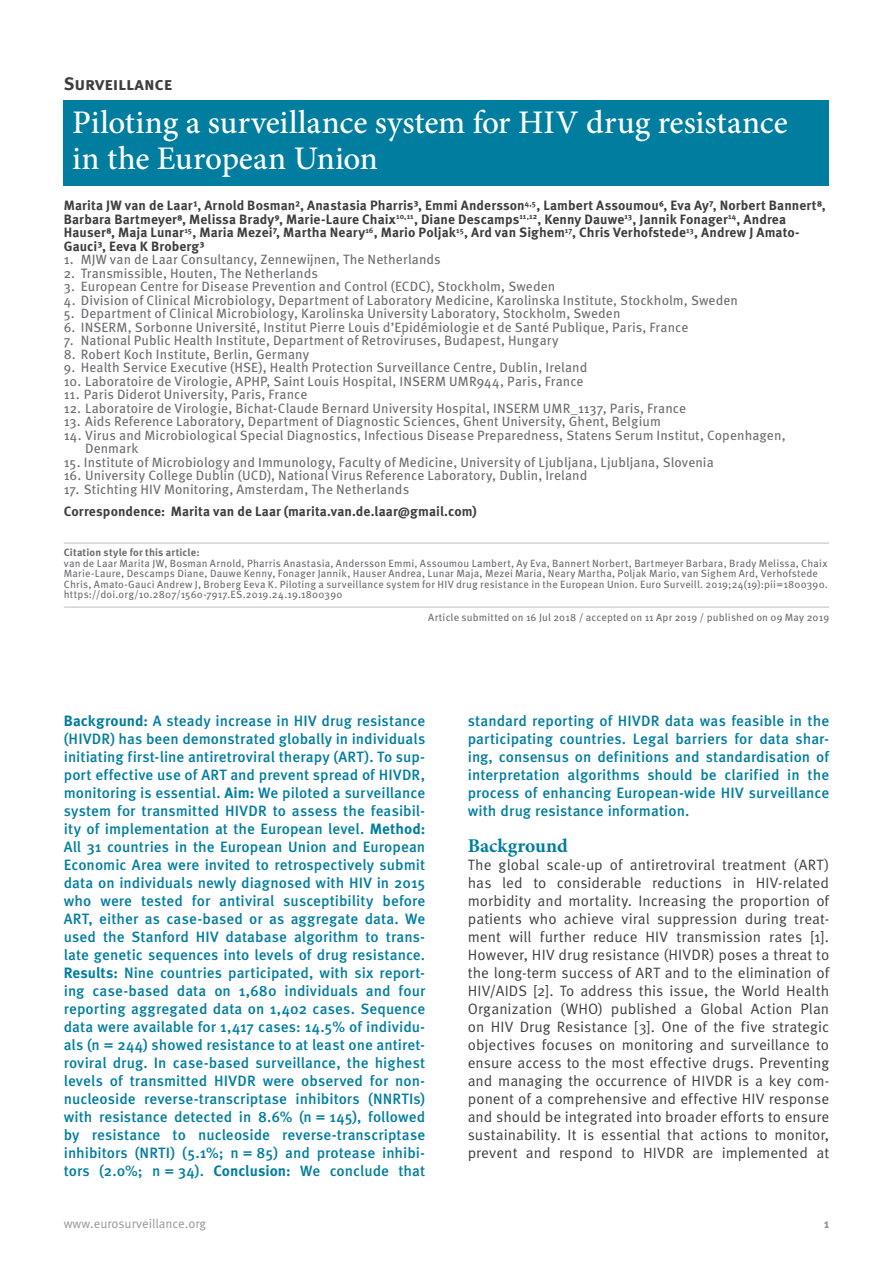
<style>
.page{position:relative;width:893px;height:1263px;background:#fff}
.page>*{position:absolute;margin:0;border:0;box-sizing:border-box;transform-origin:0 0}
.t1{font:500 33px/36px "Minion Pro";color:#fff}
.t2{font:700 19.5px "Minion Pro";letter-spacing:-.005em;color:#007d9f}
.t3{font:700 18px "Meta Pro";color:#3e3e3f}
.t4{font:500 15px/18px "Meta Pro";color:#007d9f;text-align:justify}
.t5{font:15px/18px "Meta Pro";color:#3e3e3f;text-align:justify}
.t6{font:13.5px/13.5px "Meta Pro";letter-spacing:.005em;color:#6c6d70}
.t7{font:700 13.5px/13.5px "Meta Pro";letter-spacing:.005em;color:#3e3e3f}
.t8{font:12.75px "Meta Pro";color:#939598}
.t9{font:700 12.75px "Meta Pro";color:#939598}
.t10{font:10.5px/10.5px "Meta Pro";letter-spacing:.015em;color:#6c6d70}
.t11{font:700 10.5px "Meta Pro";letter-spacing:.015em;color:#6c6d70}
.s1{font-weight:700}
</style>
<div class="page">
<hr style="left:64px;top:543px;width:765px;height:1px;background:#bcbdc0">
<hr style="left:64px;top:607px;width:765px;height:1px;background:#bcbdc0">
<div style="left:64px;top:100px;width:765px;height:86px;background:#007d9f"></div>
<p class="t3" style="left:64px;top:72px;width:110px">Surveillance</p>
<h1 class="t1" style="left:72px;top:104px;width:717px">Piloting a surveillance system for HIV drug resistance in the European Union</h1>
<p class="t7" style="left:64px;top:199px;width:763px">Marita JW van de Laar¹, Arnold Bosman², Anastasia Pharris³, Emmi Andersson<sup>4,5</sup>, Lambert Assoumou⁶, Eva Ay⁷, Norbert Bannert⁸, Barbara Bartmeyer⁸, Melissa Brady⁹, Marie-Laure Chaix<sup>10,11</sup>, Diane Descamps<sup>11,12</sup>, Kenny Dauwe<sup>13</sup>, Jannik Fonager<sup>14</sup>, Andrea Hauser⁸, Maja Lunar<sup>15</sup>, Maria Mezei⁷, Martha Neary<sup>16</sup>, Mario Poljak<sup>15</sup>, Ard van Sighem<sup>17</sup>, Chris Verhofstede<sup>13</sup>, Andrew J Amato-Gauci³, Eeva K Broberg³</p>
<p class="t6" style="left:64px;top:253px;width:379px">1. MJW van de Laar Consultancy, Zennewijnen, The Netherlands</p>
<p class="t6" style="left:64px;top:267px;width:256px">2. Transmissible, Houten, The Netherlands</p>
<p class="t6" style="left:64px;top:280px;width:493px">3. European Centre for Disease Prevention and Control (ECDC), Stockholm, Sweden</p>
<p class="t6" style="left:64px;top:294px;width:676px">4. Division of Clinical Microbiology, Department of Laboratory Medicine, Karolinska Institute, Stockholm, Sweden</p>
<p class="t6" style="left:64px;top:307px;width:558px">5. Department of Clinical Microbiology, Karolinska University Laboratory, Stockholm, Sweden</p>
<p class="t6" style="left:64px;top:321px;width:626px">6. INSERM, Sorbonne Université, Institut Pierre Louis d’Epidémiologie et de Santé Publique, Paris, France</p>
<p class="t6" style="left:64px;top:334px;width:496px">7. National Public Health Institute, Department of Retroviruses, Budapest, Hungary</p>
<p class="t6" style="left:64px;top:348px;width:247px">8. Robert Koch Institute, Berlin, Germany</p>
<p class="t6" style="left:64px;top:361px;width:525px">9. Health Service Executive (HSE), Health Protection Surveillance Centre, Dublin, Ireland</p>
<p class="t6" style="left:64px;top:375px;width:521px">10. Laboratoire de Virologie, APHP, Saint Louis Hospital, INSERM UMR944, Paris, France</p>
<p class="t6" style="left:64px;top:388px;width:245px">11. Paris Diderot University, Paris, France</p>
<p class="t6" style="left:64px;top:402px;width:624px">12. Laboratoire de Virologie, Bichat-Claude Bernard University Hospital, INSERM UMR_1137, Paris, France</p>
<p class="t6" style="left:64px;top:415px;width:599px">13. Aids Reference Laboratory, Department of Diagnostic Sciences, Ghent University, Ghent, Belgium</p>
<p class="t6" style="left:85px;top:429px;width:702px;text-indent:-21px">14. Virus and Microbiological Special Diagnostics, Infectious Disease Preparedness, Statens Serum Institut, Copenhagen,<br>Denmark</p>
<p class="t6" style="left:64px;top:456px;width:651px">15. Institute of Microbiology and Immunology, Faculty of Medicine, University of Ljubljana, Ljubljana, Slovenia</p>
<p class="t6" style="left:64px;top:469px;width:525px">16. University College Dublin (UCD), National Virus Reference Laboratory, Dublin, Ireland</p>
<p class="t6" style="left:64px;top:483px;width:347px">17. Stichting HIV Monitoring, Amsterdam, The Netherlands</p>
<p class="t7" style="left:64px;top:505px;width:414px">Correspondence: Marita van de Laar (marita.van.de.laar@gmail.com)</p>
<p class="t11" style="left:64px;top:546px;width:137px">Citation style for this article:</p>
<p class="t10" style="left:64px;top:558px;width:766px">van de Laar Marita JW, Bosman Arnold, Pharris Anastasia, Andersson Emmi, Assoumou Lambert, Ay Eva, Bannert Norbert, Bartmeyer Barbara, Brady Melissa, Chaix Marie-Laure, Descamps Diane, Dauwe Kenny, Fonager Jannik, Hauser Andrea, Lunar Maja, Mezei Maria, Neary Martha, Poljak Mario, van Sighem Ard, Verhofstede Chris, Amato-Gauci Andrew J, Broberg Eeva K. Piloting a surveillance system for HIV drug resistance in the European Union. Euro Surveill. 2019;24(19):pii=1800390. https://doi.org/10.2807/1560-7917.ES.2019.24.19.1800390</p>
<p class="t10" style="left:428px;top:613px;width:402px">Article submitted on 16 Jul 2018 / accepted on 11 Apr 2019 / published on 09 May 2019</p>
<p class="t4" style="left:64px;top:712px;width:363px"><span class="s1">Background:</span> A steady increase in HIV drug resistance (HIVDR) has been demonstrated globally in individuals initiating first-line antiretroviral therapy (ART). To sup&shy;port effective use of ART and prevent spread of HIVDR, monitoring is essential. <span class="s1">Aim:</span> We piloted a surveillance system for transmitted HIVDR to assess the feasibil&shy;ity of implementation at the European level. <span class="s1">Method:<br></span>All 31 countries in the European Union and European Economic Area were invited to retrospectively submit data on individuals newly diagnosed with HIV in 2015 who were tested for antiviral susceptibility before ART, either as case-based or as aggregate data. We used the Stanford HIV database algorithm to trans&shy;late genetic sequences into levels of drug resistance.<br><span class="s1">Results:</span> Nine countries participated, with six report&shy;ing case-based data on 1,680 individuals and four reporting aggregated data on 1,402 cases. Sequence data were available for 1,417 cases: 14.5% of individu&shy;als (n = 244) showed resistance to at least one antiret&shy;roviral drug. In case-based surveillance, the highest levels of transmitted HIVDR were observed for non&shy;nucleoside reverse-transcriptase inhibitors (NNRTIs) with resistance detected in 8.6% (n = 145), followed by resistance to nucleoside reverse-transcriptase inhibitors (NRTI) (5.1%; n = 85) and protease inhibi&shy;tors (2.0%; n = 34). <span class="s1">Conclusion:</span> We conclude that</p>
<p class="t4" style="left:468px;top:712px;width:363px">standard reporting of HIVDR data was feasible in the participating countries. Legal barriers for data shar&shy;ing, consensus on definitions and standardisation of interpretation algorithms should be clarified in the process of enhancing European-wide HIV surveillance with drug resistance information.</p>
<h2 class="t2" style="left:468px;top:832px;width:101px">Background</h2>
<p class="t5" style="left:468px;top:856px;width:363px">The global scale-up of antiretroviral treatment (ART) has led to considerable reductions in HIV-related morbidity and mortality. Increasing the proportion of patients who achieve viral suppression during treat&shy;ment will further reduce HIV transmission rates [1].<br>However, HIV drug resistance (HIVDR) poses a threat to the long-term success of ART and to the elimination of HIV/AIDS [2]. To address this issue, the World Health Organization (WHO) published a Global Action Plan on HIV Drug Resistance [3]. One of the five strategic objectives focuses on monitoring and surveillance to ensure access to the most effective drugs. Preventing and managing the occurrence of HIVDR is a key com&shy;ponent of a comprehensive and effective HIV response and should be integrated into broader efforts to ensure sustainability. It is essential that actions to monitor, prevent and respond to HIVDR are implemented at</p>
<p class="t8" style="left:64px;top:1215px;width:144px">www.eurosurveillance.org</p>
<p class="t9" style="left:824px;top:1215px;width:7px">1</p>
</div>
